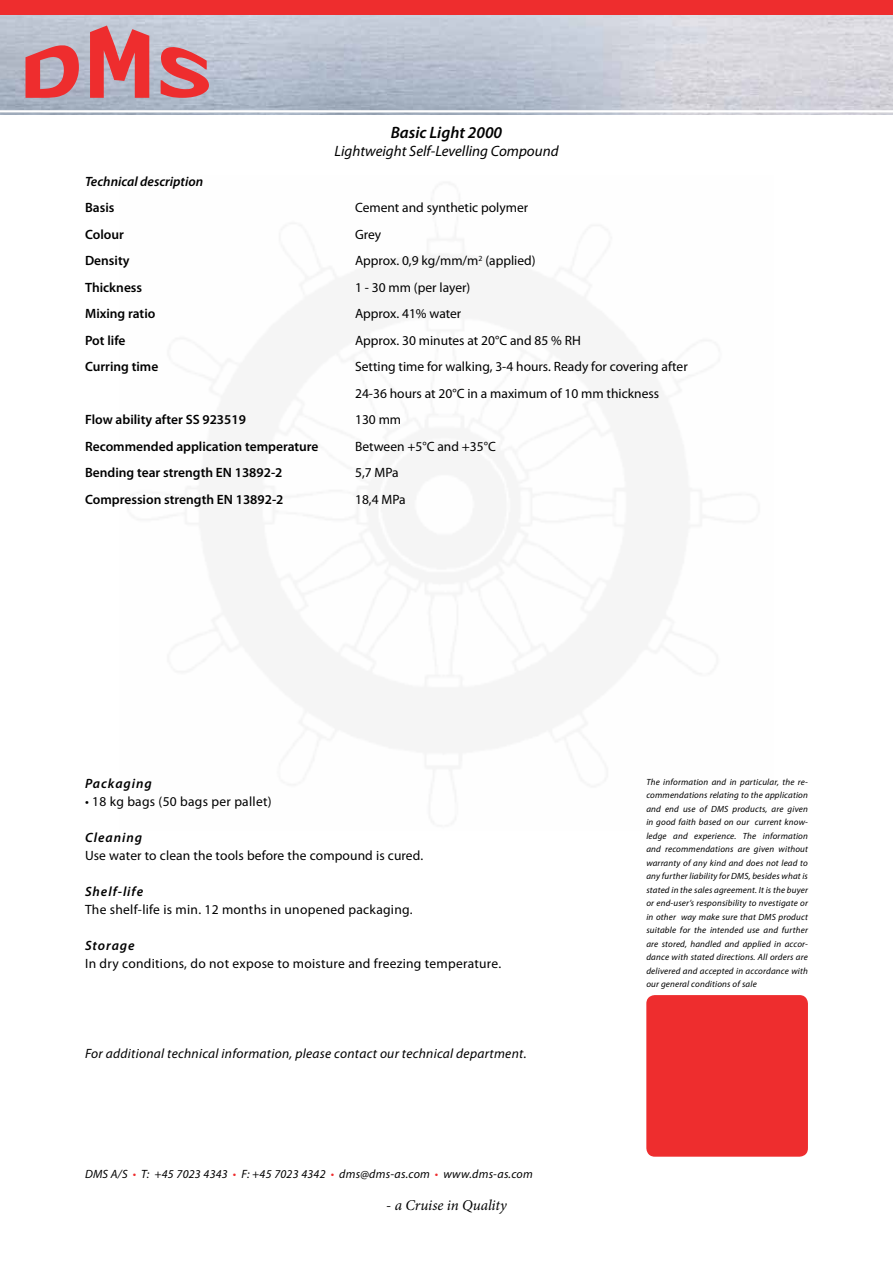
<style>
.page{position:relative;width:893px;height:1263px;background:#fff}
.page>*{position:absolute;margin:0;border:0;box-sizing:border-box;transform-origin:0 0}
.t1{font:italic 600 16.5px "Myriad Pro";color:#000}
.t2{font:italic 15px "Myriad Pro";color:#000}
.t3{font:italic 15px "Minion Pro";letter-spacing:-.005em;color:#000}
.t4{font:13.5px/26.5px "Myriad Pro";color:#000}
.t5{font:600 13.5px "Myriad Pro";color:#000}
.t6{font:13.5px "Myriad Pro";letter-spacing:.02em;color:#000}
.t7{font:italic 13.5px "Myriad Pro";letter-spacing:.02em;color:#000}
.t8{font:italic 600 13.5px "Myriad Pro";letter-spacing:.07em;color:#000}
.t9{font:italic 600 13.5px "Myriad Pro";color:#000}
.t10{font:italic 12px "Myriad Pro";letter-spacing:.02em;color:#000}
.t11{font:italic 9px/13.5px "Myriad Pro";letter-spacing:.02em;color:#000;text-align:justify}
.s1{color:#ee2d2e}
</style>
<div class="page">
<img style="left:0;top:14px;width:893px;height:101px">
<div style="left:0;top:0;width:893px;height:14px;background:#ee2d2e"></div>
<hr style="left:0;top:110px;width:893px;height:2px;background:#fff">
<div style="left:646px;top:995px;width:162px;height:162px;background:#ee2d2e;border-radius:9px"></div>
<svg style="left:26px;top:45px;width:53px;height:53px"></svg>
<svg style="left:90px;top:26px;width:59px;height:72px"></svg>
<svg style="left:161px;top:46px;width:48px;height:52px"></svg>
<h1 class="t1" style="left:391px;top:122px;width:113px">Basic Light 2000</h1>
<h2 class="t2" style="left:334px;top:142px;width:226px">Lightweight Self-Levelling Compound</h2>
<h3 class="t9" style="left:85px;top:173px;width:120px">Technical description</h3>
<h3 class="t5" style="left:85px;top:199px;width:31px">Basis</h3>
<h3 class="t4" style="left:355px;top:194px;width:175px">Cement and synthetic polymer</h3>
<h3 class="t5" style="left:85px;top:226px;width:40px">Colour</h3>
<h3 class="t4" style="left:355px;top:221px;width:28px">Grey</h3>
<h3 class="t5" style="left:85px;top:252px;width:46px">Density</h3>
<h3 class="t4" style="left:355px;top:247px;width:182px">Approx. 0,9 kg/mm/m<sup>2</sup> (applied)</h3>
<h3 class="t5" style="left:85px;top:279px;width:59px">Thickness</h3>
<h3 class="t4" style="left:355px;top:274px;width:117px">1 - 30 mm (per layer)</h3>
<h3 class="t5" style="left:85px;top:305px;width:72px">Mixing ratio</h3>
<h3 class="t4" style="left:355px;top:300px;width:108px">Approx. 41% water</h3>
<h3 class="t5" style="left:85px;top:332px;width:42px">Pot life</h3>
<h3 class="t4" style="left:355px;top:327px;width:227px">Approx. 30 minutes at 20°C and 85 % RH</h3>
<h3 class="t5" style="left:85px;top:358px;width:75px">Curring time</h3>
<h3 class="t4" style="left:355px;top:353px;width:334px">Setting time for walking, 3-4 hours. Ready for covering after<br>24-36 hours at 20°C in a maximum of 10 mm thickness</h3>
<h3 class="t5" style="left:85px;top:411px;width:162px">Flow ability after SS 923519</h3>
<h3 class="t4" style="left:355px;top:406px;width:48px">130 mm</h3>
<h3 class="t5" style="left:85px;top:438px;width:235px">Recommended application temperature</h3>
<h3 class="t4" style="left:355px;top:433px;width:142px">Between +5°C and +35°C</h3>
<h3 class="t5" style="left:85px;top:464px;width:199px">Bending tear strength EN 13892-2</h3>
<h3 class="t4" style="left:355px;top:459px;width:45px">5,7 MPa</h3>
<h3 class="t5" style="left:85px;top:491px;width:200px">Compression strength EN 13892-2</h3>
<h3 class="t4" style="left:355px;top:486px;width:52px">18,4 MPa</h3>
<h3 class="t8" style="left:85px;top:775px;width:68px">Packaging</h3>
<h3 class="t6" style="left:85px;top:793px;width:188px">• 18 kg bags (50 bags per pallet)</h3>
<h3 class="t8" style="left:85px;top:829px;width:59px">Cleaning</h3>
<h3 class="t4" style="left:85px;top:842px;width:340px">Use water to clean the tools before the compound is cured.</h3>
<h3 class="t8" style="left:85px;top:883px;width:60px">Shelf-life</h3>
<h3 class="t6" style="left:85px;top:901px;width:329px">The shelf-life is min. 12 months in unopened packaging.</h3>
<h3 class="t8" style="left:85px;top:937px;width:51px">Storage</h3>
<h3 class="t6" style="left:85px;top:955px;width:418px">In dry conditions, do not expose to moisture and freezing temperature.</h3>
<h3 class="t7" style="left:85px;top:1045px;width:443px">For additional technical information, please contact our technical department.</h3>
<h3 class="t10" style="left:85px;top:1167px;width:449px">DMS A/S <span class="s1">•</span> T: +45 7023 4343 <span class="s1">•</span> F: +45 7023 4342 <span class="s1">•</span> dms@dms-as.com <span class="s1">•</span> www.dms-as.com</h3>
<h2 class="t3" style="left:386px;top:1195px;width:122px">- a Cruise in Quality</h2>
<p class="t11" style="left:646px;top:775px;width:163px">The information and in particular, the re&shy;commendations relating to the application and end use of DMS products, are given in good faith based on our current know&shy;ledge and experience. The information and recommendations are given without warranty of any kind and does not lead to any further liability for DMS, besides what is stated in the sales agreement. It is the buyer or end-user’s responsibility to nvestigate or in other way make sure that DMS product suitable for the intended use and further are stored, handled and applied in accor&shy;dance with stated directions. All orders are delivered and accepted in accordance with our general conditions of sale</p>
</div>
